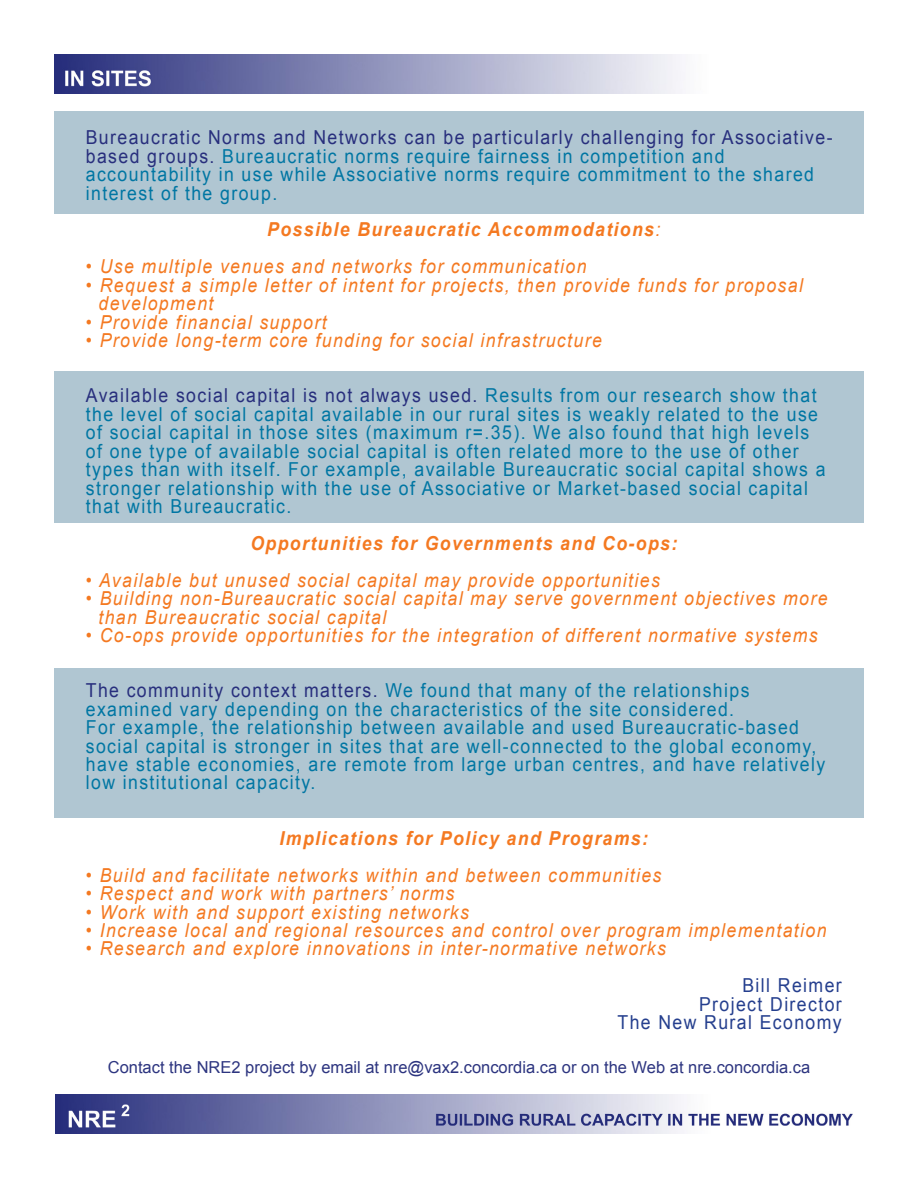
<style>
.page{position:relative;width:918px;height:1188px;background:#fff}
.page>*{position:absolute;margin:0;border:0;box-sizing:border-box;transform-origin:0 0}
.t1{font:19.2px/18.5px "Arial";letter-spacing:.08em;color:#0076a3;scale:.92 1}
.t2{font:italic 19.2px "Arial";letter-spacing:.08em;color:#f47921;scale:.92 1}
.t3{font:italic 700 19.2px "Arial";letter-spacing:.08em;color:#f47921;scale:.92 1}
.t4{font:19.2px "Arial";letter-spacing:.08em;color:#253f8e;scale:.92 1}
.t5{font:16.5px "Arial";color:#2d3580}
.s1{color:#282f7d}
.s2{font-weight:400}
</style>
<div class="page">
<div style="left:54px;top:111px;width:810px;height:102px;background:#b0c6d2"></div>
<div style="left:54px;top:668px;width:810px;height:150px;background:#b0c6d2"></div>
<div style="left:54px;top:371px;width:810px;height:152px;background:#b0c6d2"></div>
<img style="left:56px;top:1094px;width:797px;height:40px">
<img style="left:54px;top:54px;width:628px;height:39px">
<p class="t1" style="left:86px;top:128px;width:813px"><span class="s1">Bureaucratic Norms and Networks can be particularly challenging for Associative&shy;based groups.</span> Bureaucratic norms require fairness in competition and accountability in use while Associative norms require commitment to the shared interest of the group.</p>
<p class="t3" style="left:267px;top:217px;width:429px">Possible Bureaucratic Accommodations<span class="s2">:</span></p>
<p class="t2" style="left:86px;top:254px;width:546px">• Use multiple venues and networks for communication</p>
<p class="t2" style="left:86px;top:273px;width:781px">• Request a simple letter of intent for projects, then provide funds for proposal</p>
<p class="t2" style="left:98px;top:291px;width:127px">development</p>
<p class="t2" style="left:86px;top:309px;width:263px">• Provide financial support</p>
<p class="t2" style="left:86px;top:328px;width:562px">• Provide long-term core funding for social infrastructure</p>
<p class="t1" style="left:86px;top:387px;width:806px"><span class="s1">Available social capital is not always used.</span> Results from our research show that the level of social capital available in our rural sites is weakly related to the use of social capital in those sites (maximum r=.35). We also found that high levels of one type of available social capital is often related more to the use of other types than with itself. For example, available Bureaucratic social capital shows a stronger relationship with the use of Associative or Market-based social capital that with Bureaucratic.</p>
<p class="t3" style="left:250px;top:531px;width:466px">Opportunities for Governments and Co-ops:</p>
<p class="t2" style="left:86px;top:568px;width:626px">• Available but unused social capital may provide opportunities</p>
<p class="t2" style="left:86px;top:586px;width:808px">• Building non-Bureaucratic social capital may serve government objectives more</p>
<p class="t2" style="left:98px;top:604px;width:314px">than Bureaucratic social capital</p>
<p class="t2" style="left:86px;top:623px;width:797px">• Co-ops provide opportunities for the integration of different normative systems</p>
<p class="t1" style="left:86px;top:682px;width:723px"><span class="s1">The community context matters.</span> We found that many of the relationships examined vary depending on the characteristics of the site considered.</p>
<p class="t1" style="left:86px;top:718px;width:805px">For example, the relationship between available and used Bureaucratic-based social capital is stronger in sites that are well-connected to the global economy, have stable economies, are remote from large urban centres, and have relatively low institutional capacity.</p>
<p class="t3" style="left:280px;top:826px;width:402px">Implications for Policy and Programs:</p>
<p class="t2" style="left:86px;top:863px;width:627px">• Build and facilitate networks within and between communities</p>
<p class="t2" style="left:86px;top:881px;width:402px">• Respect and work with partners’ norms</p>
<p class="t2" style="left:86px;top:899px;width:418px">• Work with and support existing networks</p>
<p class="t2" style="left:86px;top:918px;width:807px">• Increase local and regional resources and control over program implementation</p>
<p class="t2" style="left:86px;top:936px;width:632px">• Research and explore innovations in inter-normative networks</p>
<p class="t4" style="left:742px;top:973px;width:110px">Bill Reimer</p>
<p class="t4" style="left:699px;top:991px;width:157px">Project Director</p>
<p class="t4" style="left:618px;top:1010px;width:245px">The New Rural Economy</p>
<p class="t5" style="left:108px;top:1056px;width:704px">Contact the NRE2 project by email at nre@vax2.concordia.ca or on the Web at nre.concordia.ca</p>
</div>
